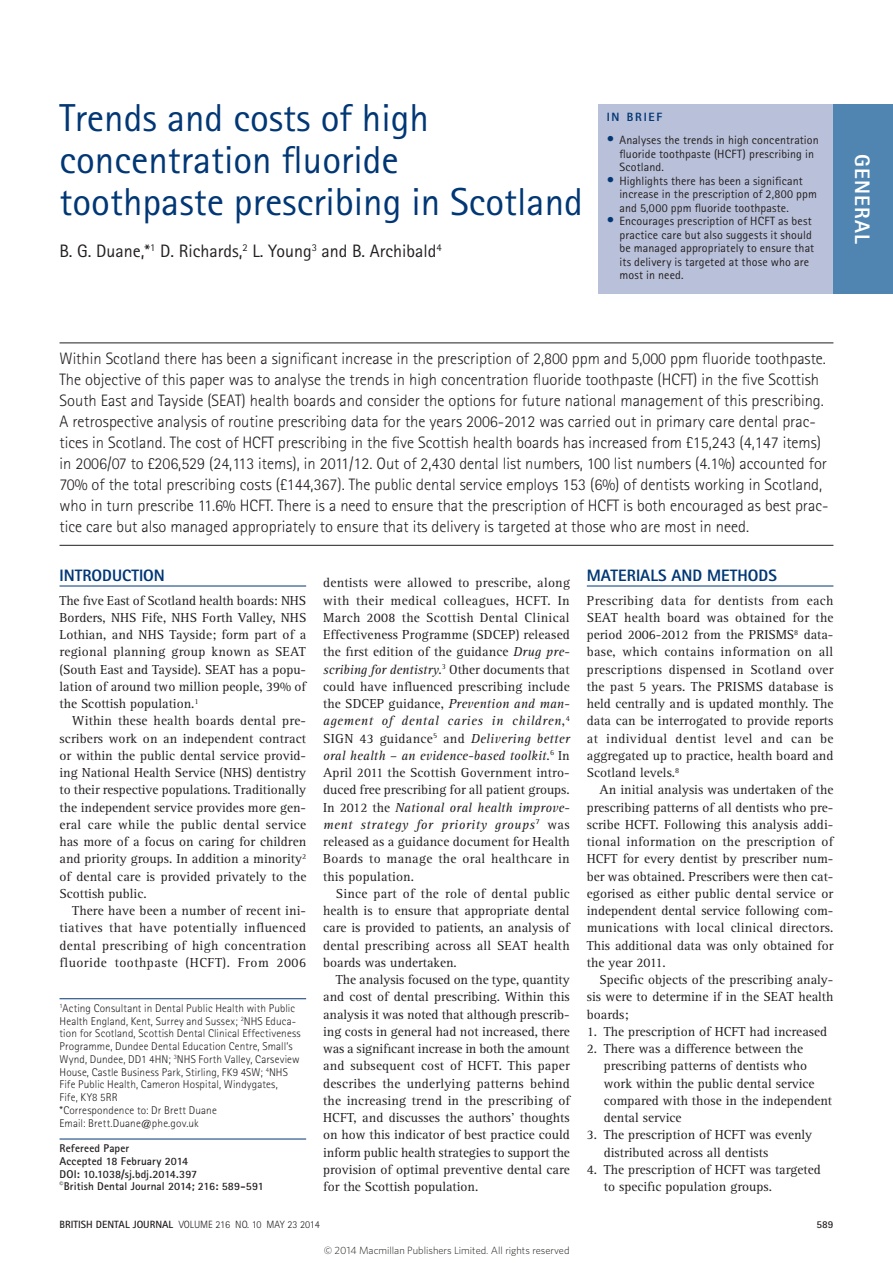
<style>
.page{position:relative;width:893px;height:1263px;background:#fff}
.page>*{position:absolute;margin:0;border:0;box-sizing:border-box;transform-origin:0 0}
.head{font:39px/42px "Rotis Sans Serif Std 2";color:#013775}
.t1{font:800 21px "Rotis Sans Serif Std";letter-spacing:.045em;color:#fff}
.author{font:18px "Rotis Sans Serif Std 2";color:#231f20}
.abstract{font:300 16.5px/21px "Rotis Sans Serif Std";color:#231f20}
.crosshead_1{font:800 16.5px "Rotis Sans Serif Std";color:#013775}
.body{font:13.5px/17.2px "Rotis Serif Std";color:#231f20;text-align:justify}
.body_fullout{font:13.5px/17.2px "Rotis Serif Std";color:#231f20;text-align:justify}
.body_number_list{font:13.5px/17.2px "Rotis Serif Std";color:#231f20}
.in_brief{font:12px/13.5px "Rotis Sans Serif Std 2";letter-spacing:.01em;color:#231f20}
.t2{font:800 12px "Rotis Sans Serif Std";letter-spacing:.15em;color:#013775}
.author_biog{font:300 11.25px/12.8px "Rotis Sans Serif Std";letter-spacing:.01em;color:#231f20}
.article_details{font:700 11.25px/12.8px "Rotis Sans Serif Std";letter-spacing:.01em;color:#231f20}
.t3{font:300 10.5px "Whitney";color:#1d1d1b}
.t4{font:300 10.5px "Rotis Sans Serif Std";color:#231f20}
.t5{font:700 10.5px "Rotis Sans Serif Std";color:#231f20}
.s1{font-family:"Rotis Sans Serif Std";font-size:15px;color:#013775}
.s2{font-style:italic}
.s3{font-weight:700}
</style>
<div class="page">
<hr style="left:60px;top:586px;width:246px;height:1px;background:#013775">
<hr style="left:60px;top:343px;width:773px;height:1px;background:#231f20">
<hr style="left:60px;top:545px;width:773px;height:1px;background:#231f20">
<hr style="left:587px;top:586px;width:246px;height:1px;background:#013775">
<hr style="left:60px;top:998px;width:246px;height:1px;background:#013775">
<hr style="left:60px;top:1139px;width:246px;height:1px;background:#013775">
<div style="left:598px;top:104px;width:295px;height:190px;background:#b9c0d9"></div>
<div style="left:833px;top:104px;width:60px;height:190px;background:#5085b2"></div>
<p class="head" style="left:60px;top:97px;width:525px">Trends and costs of high concentration fluoride<br>toothpaste prescribing in Scotland</p>
<p class="author" style="left:60px;top:241px;width:384px">B. G. Duane,*<sup>1</sup> D. Richards,<sup>2</sup> L. Young<sup>3</sup> and B. Archibald<sup>4</sup></p>
<p class="t2" style="left:607px;top:109px;width:57px">IN BRIEF</p>
<p class="in_brief" style="left:619px;top:133px;width:201px;text-indent:-13px"><span class="s1">•</span> Analyses the trends in high concentration fluoride toothpaste (HCFT) prescribing in<br>Scotland.</p>
<p class="in_brief" style="left:619px;top:174px;width:199px;text-indent:-13px"><span class="s1">•</span> Highlights there has been a significant increase in the prescription of 2,800 ppm and 5,000 ppm fluoride toothpaste.</p>
<p class="in_brief" style="left:619px;top:214px;width:196px;text-indent:-13px"><span class="s1">•</span> Encourages prescription of HCFT as best practice care but also suggests it should be managed appropriately to ensure that its delivery is targeted at those who are most in need.</p>
<p class="t1" style="left:876px;top:154px;width:91px;rotate:90deg">GENERAL</p>
<p class="abstract" style="left:60px;top:348px;width:771px">Within Scotland there has been a significant increase in the prescription of 2,800 ppm and 5,000 ppm fluoride toothpaste.<br>The objective of this paper was to analyse the trends in high concentration fluoride toothpaste (HCFT) in the five Scottish South East and Tayside (SEAT) health boards and consider the options for future national management of this prescribing.<br>A retrospective analysis of routine prescribing data for the years 2006‑2012 was carried out in primary care dental prac‑ tices in Scotland. The cost of HCFT prescribing in the five Scottish health boards has increased from £15,243 (4,147 items) in 2006/07 to £206,529 (24,113 items), in 2011/12. Out of 2,430 dental list numbers, 100 list numbers (4.1%) accounted for 70% of the total prescribing costs (£144,367). The public dental service employs 153 (6%) of dentists working in Scotland, who in turn prescribe 11.6% HCFT. There is a need to ensure that the prescription of HCFT is both encouraged as best prac‑ tice care but also managed appropriately to ensure that its delivery is targeted at those who are most in need.</p>
<p class="crosshead_1" style="left:587px;top:565px;width:192px">MATERIALS AND METHODS</p>
<p class="body_fullout" style="left:587px;top:592px;width:248px">Prescribing data for dentists from each SEAT health board was obtained for the period 2006‑2012 from the PRISMS<sup>8</sup> data‑ base, which contains information on all prescriptions dispensed in Scotland over the past 5 years. The PRISMS database is held centrally and is updated monthly. The data can be interrogated to provide reports at individual dentist level and can be aggregated up to practice, health board and Scotland levels.<sup>8</sup></p>
<p class="body" style="left:587px;top:781px;width:248px;text-indent:13px">An initial analysis was undertaken of the prescribing patterns of all dentists who pre‑ scribe HCFT. Following this analysis addi‑ tional information on the prescription of HCFT for every dentist by prescriber num‑ ber was obtained. Prescribers were then cat‑ egorised as either public dental service or independent dental service following com‑ munications with local clinical directors.<br>This additional data was only obtained for the year 2011.</p>
<p class="body" style="left:587px;top:971px;width:248px;text-indent:13px">Specific objects of the prescribing analy‑ sis were to determine if in the SEAT health boards;</p>
<p class="body_number_list" style="left:587px;top:1023px;width:242px">1. The prescription of HCFT had increased</p>
<p class="body_number_list" style="left:604px;top:1040px;width:230px;text-indent:-17px">2. There was a difference between the prescribing patterns of dentists who work within the public dental service compared with those in the independent dental service</p>
<p class="body_number_list" style="left:604px;top:1126px;width:210px;text-indent:-17px">3. The prescription of HCFT was evenly distributed across all dentists</p>
<p class="body_number_list" style="left:604px;top:1161px;width:218px;text-indent:-17px">4. The prescription of HCFT was targeted to specific population groups.</p>
<p class="crosshead_1" style="left:60px;top:565px;width:107px">INTRODUCTION</p>
<p class="body_fullout" style="left:60px;top:592px;width:248px">The five East of Scotland health boards: NHS Borders, NHS Fife, NHS Forth Valley, NHS Lothian, and NHS Tayside; form part of a regional planning group known as SEAT (South East and Tayside). SEAT has a popu‑ lation of around two million people, 39% of the Scottish population.<sup>1</sup></p>
<p class="body" style="left:60px;top:712px;width:248px;text-indent:13px">Within these health boards dental pre‑ scribers work on an independent contract or within the public dental service provid‑ ing National Health Service (NHS) dentistry to their respective populations. Traditionally the independent service provides more gen‑ eral care while the public dental service has more of a focus on caring for children and priority groups. In addition a minority<sup>2 </sup>of dental care is provided privately to the Scottish public.</p>
<p class="body" style="left:60px;top:902px;width:248px;text-indent:13px">There have been a number of recent ini‑ tiatives that have potentially influenced dental prescribing of high concentration fluoride toothpaste (HCFT). From 2006</p>
<p class="body" style="left:323px;top:574px;width:248px">dentists were allowed to prescribe, along with their medical colleagues, HCFT. In March 2008 the Scottish Dental Clinical Effectiveness Programme (SDCEP) released the first edition of the guidance <span class="s2">Drug pre&shy;scribing for dentistry</span>.<sup>3</sup> Other documents that could have influenced prescribing include the SDCEP guidance, <span class="s2">Prevention and man&shy;agement of dental caries in children</span>,<sup>4<br></sup>SIGN 43 guidance<sup>5</sup> and <span class="s2">Delivering better oral health – an evidence-based toolkit</span>.<sup>6</sup> In April 2011 the Scottish Government intro‑ duced free prescribing for all patient groups.<br>In 2012 the <span class="s2">National oral health improve&shy;ment strategy for priority groups</span><sup>7</sup> was released as a guidance document for Health Boards to manage the oral healthcare in this population.</p>
<p class="body" style="left:323px;top:885px;width:248px;text-indent:13px">Since part of the role of dental public health is to ensure that appropriate dental care is provided to patients, an analysis of dental prescribing across all SEAT health boards was undertaken.</p>
<p class="body" style="left:323px;top:971px;width:248px;text-indent:13px">The analysis focused on the type, quantity and cost of dental prescribing. Within this analysis it was noted that although prescrib‑ ing costs in general had not increased, there was a significant increase in both the amount and subsequent cost of HCFT. This paper describes the underlying patterns behind the increasing trend in the prescribing of HCFT, and discusses the authors’ thoughts on how this indicator of best practice could inform public health strategies to support the provision of optimal preventive dental care for the Scottish population.</p>
<p class="author_biog" style="left:60px;top:1002px;width:243px"><sup>1</sup>Acting Consultant in Dental Public Health with Public Health England, Kent, Surrey and Sussex; <sup>2</sup>NHS Educa‑ tion for Scotland, Scottish Dental Clinical Effectiveness Programme, Dundee Dental Education Centre, Small’s Wynd, Dundee, DD1 4HN; <sup>3</sup>NHS Forth Valley, Carseview House, Castle Business Park, Stirling, FK9 4SW; <sup>4</sup>NHS Fife Public Health, Cameron Hospital, Windygates,<br>Fife, KY8 5RR<br>*Correspondence to: Dr Brett Duane<br>Email: Brett.Duane@phe.gov.uk</p>
<p class="article_details" style="left:60px;top:1142px;width:206px">Refereed Paper<br>Accepted 18 February 2014<br>DOI: 10.1038/sj.bdj.2014.397<br><sup>©</sup>British Dental Journal 2014; 216: 589-591</p>
<p class="t4" style="left:60px;top:1218px;width:262px"><span class="s3">BRITISH DENTAL JOURNAL</span> VOLUME 216 NO. 10 MAY 23 2014</p>
<p class="t5" style="left:816px;top:1217px;width:18px">589</p>
<p class="t3" style="left:324px;top:1243px;width:247px">© 2014 Macmillan Publishers Limited. All rights reserved</p>
</div>
